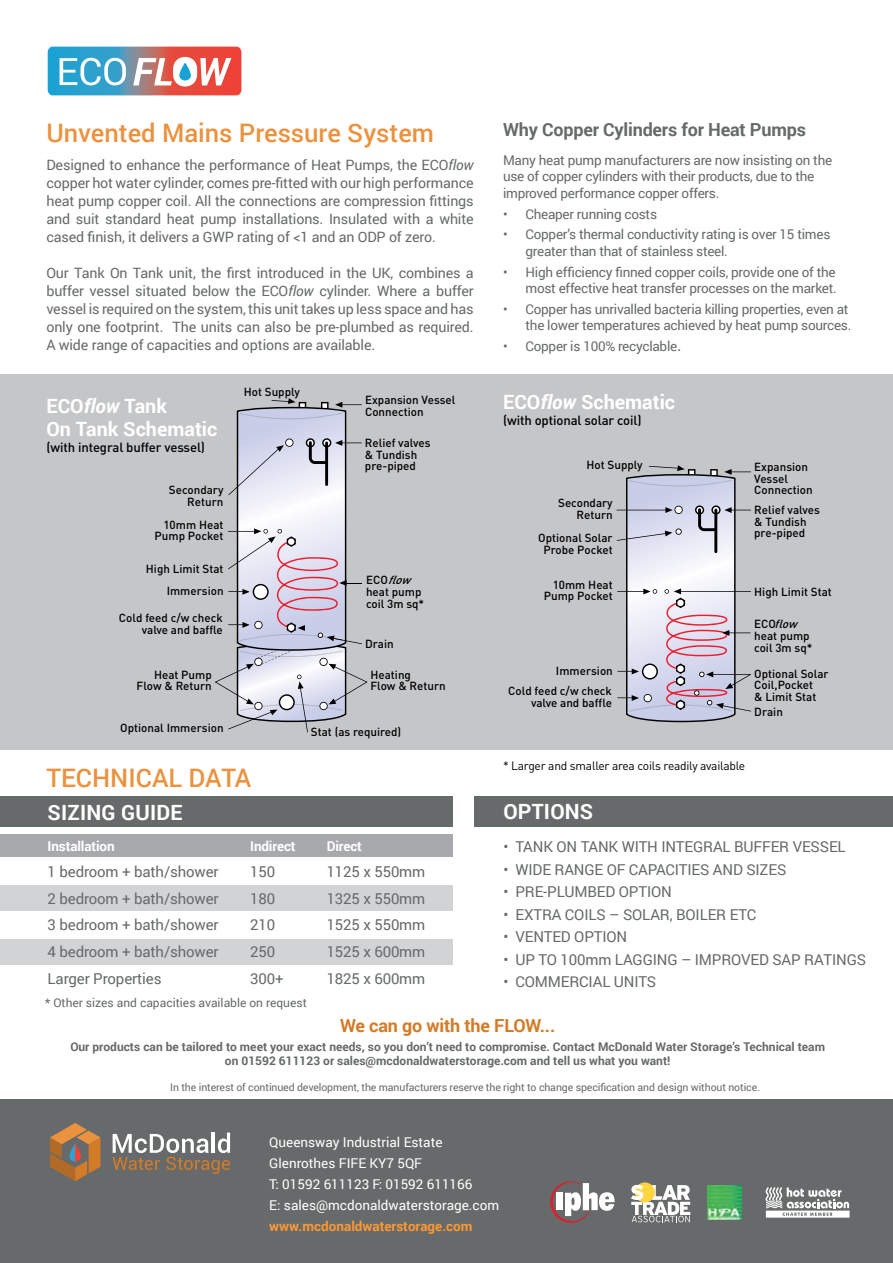
<style>
.page{position:relative;width:893px;height:1263px;background:#fff}
.page>*{position:absolute;margin:0;border:0;box-sizing:border-box;transform-origin:0 0}
.t1{font:500 25.5px "Roboto";color:#eb923e}
.t2{font:700 21px "Roboto";letter-spacing:.01em;color:#fff}
.t3{font:700 19.65px/23.7px "Roboto";color:#fff}
.t4{font:700 18px "Roboto";letter-spacing:-.01em;color:#676a6a}
.t5{font:700 18px "Roboto";letter-spacing:-.01em;color:#d37b27}
.t6{font:15px "Roboto";letter-spacing:-.01em;color:#676a6a}
.t7{font:14.25px/18px "Roboto";letter-spacing:-.01em;color:#676a6a;text-align:justify}
.t8{font:13.5px/16.5px "Roboto";letter-spacing:-.02em;color:#676a6a}
.t9{font:13.5px/21px "Roboto";color:#fff}
.t10{font:700 13.5px "Roboto";color:#fe9833}
.t11{font:700 13.5px "Roboto";letter-spacing:-.01em;color:#fff}
.t12{font:500 13.2px "DIN";letter-spacing:-.01em;color:#000}
.t13{font:700 12px/14.4px "Roboto";color:#676a6a;text-align:center}
.t14{font:12px "DIN";letter-spacing:-.02em;color:#000}
.t15{font:12px "Roboto";color:#676a6a}
.t16{font:500 11.7px/11.7px "DIN";color:#000;text-align:right}
.t17{font:10.5px "Roboto";letter-spacing:-.01em;color:#676a6a}
.s1{font-style:italic}
.s2{font-size:16.5px}
</style>
<div class="page">
<div style="left:0;top:796px;width:452px;height:31px;background:#676a6a"></div>
<div style="left:0;top:834px;width:452px;height:23px;background:#a7a9ac"></div>
<div style="left:0;top:885px;width:452px;height:26px;background:#d1d3d4"></div>
<div style="left:0;top:939px;width:452px;height:26px;background:#d1d3d4"></div>
<div style="left:474px;top:796px;width:419px;height:31px;background:#676a6a"></div>
<div style="left:0;top:1100px;width:893px;height:163px;background:#676a6a"></div>
<svg style="left:766px;top:1187px;width:83px;height:30px"></svg>
<svg style="left:635px;top:1182px;width:20px;height:20px"></svg>
<svg style="left:631px;top:1185px;width:59px;height:37px"></svg>
<svg style="left:550px;top:1181px;width:65px;height:42px"></svg>
<img style="left:707px;top:1186px;width:34px;height:33px">
<svg style="left:113px;top:1132px;width:117px;height:42px"></svg>
<svg style="left:50px;top:1123px;width:50px;height:58px"></svg>
<svg style="left:69px;top:1144px;width:6px;height:17px"></svg>
<svg style="left:75px;top:1144px;width:6px;height:17px"></svg>
<div style="left:0;top:374px;width:893px;height:376px;background:#c4c6c8"></div>
<svg style="left:48px;top:47px;width:193px;height:48px"></svg>
<svg style="left:616px;top:465px;width:135px;height:257px"></svg>
<svg style="left:215px;top:666px;width:34px;height:16px"></svg>
<svg style="left:215px;top:682px;width:34px;height:20px"></svg>
<svg style="left:300px;top:685px;width:8px;height:47px"></svg>
<svg style="left:228px;top:711px;width:46px;height:18px"></svg>
<svg style="left:228px;top:398px;width:134px;height:324px"></svg>
<h1 class="t1" style="left:46px;top:115px;width:389px">Unvented Mains Pressure System</h1>
<p class="t7" style="left:46px;top:155px;width:429px">Designed to enhance the performance of Heat Pumps, the ECO<span class="s1">flow </span>copper hot water cylinder, comes pre-fitted with our high performance heat pump copper coil. All the connections are compression fittings and suit standard heat pump installations. Insulated with a white cased finish, it delivers a GWP rating of &lt;1 and an ODP of zero.</p>
<p class="t7" style="left:46px;top:263px;width:429px">Our Tank On Tank unit, the first introduced in the UK, combines a buffer vessel situated below the ECO<span class="s1">flow</span> cylinder. Where a buffer vessel is required on the system, this unit takes up less space and has only one footprint. The units can also be pre-plumbed as required.<br>A wide range of capacities and options are available.</p>
<h3 class="t3" style="left:46px;top:393px;width:173px">ECO<span class="s1">flow</span> Tank<br>On Tank Schematic</h3>
<p class="t12" style="left:46px;top:439px;width:160px">(with integral buffer vessel)</p>
<p class="t16" style="left:169px;top:484px;width:56px">Secondary<br>Return</p>
<p class="t16" style="left:155px;top:518px;width:70px">10mm Heat<br>Pump Pocket</p>
<p class="t16" style="left:146px;top:557px;width:79px;line-height:22.5px">High Limit Stat<br>Immersion</p>
<p class="t16" style="left:244px;top:385px;width:58px">Hot Supply</p>
<p class="t16" style="left:365px;top:394px;width:92px;text-align:left">Expansion Vessel<br>Connection</p>
<p class="t16" style="left:365px;top:436px;width:67px;text-align:left">Relief valves &amp; Tundish pre-piped</p>
<p class="t16" style="left:366px;top:574px;width:60px;text-align:left">E C O <span class="s1">flow </span>heat pump coil 3m sq*</p>
<p class="t16" style="left:119px;top:611px;width:105px">Cold feed c/w check valve and baffle</p>
<p class="t16" style="left:137px;top:668px;width:77px">Heat Pump<br>Flow &amp; Return</p>
<p class="t16" style="left:370px;top:668px;width:77px;text-align:left">Heating<br>Flow &amp; Return</p>
<p class="t16" style="left:365px;top:638px;width:30px">Drain</p>
<p class="t16" style="left:120px;top:721px;width:105px">Optional Immersion</p>
<p class="t16" style="left:311px;top:725px;width:92px">Stat (as required)</p>
<h1 class="t1" style="left:46px;top:760px;width:206px">TECHNICAL DATA</h1>
<h2 class="t2" style="left:48px;top:797px;width:136px">SIZING GUIDE</h2>
<p class="t11" style="left:48px;top:836px;width:69px">Installation</p>
<p class="t11" style="left:250px;top:836px;width:47px">Indirect</p>
<p class="t11" style="left:327px;top:836px;width:37px">Direct</p>
<p class="t6" style="left:48px;top:861px;width:172px">1 bedroom + bath/shower</p>
<p class="t6" style="left:250px;top:861px;width:27px">150</p>
<p class="t6" style="left:327px;top:861px;width:100px">1125 x 550mm</p>
<p class="t6" style="left:48px;top:888px;width:172px">2 bedroom + bath/shower</p>
<p class="t6" style="left:250px;top:888px;width:27px">180</p>
<p class="t6" style="left:327px;top:888px;width:100px">1325 x 550mm</p>
<p class="t6" style="left:48px;top:914px;width:172px">3 bedroom + bath/shower</p>
<p class="t6" style="left:250px;top:914px;width:27px">210</p>
<p class="t6" style="left:327px;top:914px;width:100px">1525 x 550mm</p>
<p class="t6" style="left:48px;top:941px;width:172px">4 bedroom + bath/shower</p>
<p class="t6" style="left:250px;top:941px;width:27px">250</p>
<p class="t6" style="left:327px;top:941px;width:100px">1525 x 600mm</p>
<p class="t6" style="left:48px;top:968px;width:115px">Larger Properties</p>
<p class="t6" style="left:250px;top:968px;width:35px">300+</p>
<p class="t6" style="left:327px;top:968px;width:100px">1825 x 600mm</p>
<p class="t15" style="left:45px;top:995px;width:263px">* Other sizes and capacities available on request</p>
<p class="t4" style="left:503px;top:117px;width:305px">Why Copper Cylinders for Heat Pumps</p>
<p class="t8" style="left:503px;top:151px;width:331px">Many heat pump manufacturers are now insisting on the use of copper cylinders with their products, due to the improved performance copper offers.</p>
<p class="t8" style="left:503px;top:205px;width:156px">• Cheaper running costs</p>
<p class="t8" style="left:525px;top:226px;width:306px;text-indent:-23px">• Copper’s thermal conductivity rating is over 15 times greater than that of stainless steel.</p>
<p class="t8" style="left:503px;top:263px;width:335px;text-align:right">• High efficiency finned copper coils, provide one of the most effective heat transfer processes on the market.</p>
<p class="t8" style="left:503px;top:300px;width:350px;text-align:right">• Copper has unrivalled bacteria killing properties, even at the lower temperatures achieved by heat pump sources.</p>
<p class="t8" style="left:503px;top:338px;width:180px">• Copper is 100% recyclable<span class="s2">.</span></p>
<h3 class="t3" style="left:503px;top:389px;width:174px">ECO<span class="s1">flow</span> Schematic</h3>
<p class="t12" style="left:503px;top:411px;width:140px">(with optional solar coil)</p>
<p class="t16" style="left:586px;top:458px;width:58px">Hot Supply</p>
<p class="t16" style="left:558px;top:497px;width:56px">Secondary<br>Return</p>
<p class="t16" style="left:538px;top:531px;width:76px;line-height:12.3px;text-align:center">Optional Solar<br>Probe Pocket</p>
<p class="t16" style="left:544px;top:578px;width:70px">10mm Heat<br>Pump Pocket</p>
<p class="t16" style="left:508px;top:660px;width:106px;line-height:20.1px">Immersion<br>Cold feed c/w check</p>
<p class="t16" style="left:531px;top:696px;width:82px">valve and baffle</p>
<p class="t16" style="left:754px;top:461px;width:60px;text-align:left">Expansion<br>Vessel<br>Connection</p>
<p class="t16" style="left:754px;top:504px;width:67px;text-align:left">Relief valves &amp; Tundish pre-piped</p>
<p class="t16" style="left:754px;top:585px;width:79px">High Limit Stat</p>
<p class="t16" style="left:754px;top:618px;width:60px;text-align:left">E C O<span class="s1">flow </span>heat pump coil 3m sq*</p>
<p class="t16" style="left:754px;top:667px;width:76px;text-align:left">Optional Solar<br>Coil,Pocket<br>&amp; Limit Stat</p>
<p class="t16" style="left:754px;top:705px;width:30px">Drain</p>
<p class="t14" style="left:503px;top:758px;width:244px">* Larger and smaller area coils readily available</p>
<h2 class="t2" style="left:503px;top:797px;width:91px">OPTIONS</h2>
<p class="t6" style="left:503px;top:836px;width:344px">• TANK ON TANK WITH INTEGRAL BUFFER VESSEL</p>
<p class="t6" style="left:503px;top:859px;width:285px">• WIDE RANGE OF CAPACITIES AND SIZES</p>
<p class="t6" style="left:503px;top:881px;width:170px">• PRE-PLUMBED OPTION</p>
<p class="t6" style="left:503px;top:904px;width:255px">• EXTRA COILS – SOLAR, BOILER ETC</p>
<p class="t6" style="left:503px;top:926px;width:125px">• VENTED OPTION</p>
<p class="t6" style="left:503px;top:949px;width:364px">• UP TO 100mm LAGGING – IMPROVED SAP RATINGS</p>
<p class="t6" style="left:503px;top:971px;width:154px">• COMMERCIAL UNITS</p>
<p class="t5" style="left:340px;top:1013px;width:217px">We can go with the FLOW...</p>
<p class="t13" style="left:70px;top:1039px;width:756px">Our products can be tailored to meet your exact needs, so you don’t need to compromise. Contact McDonald Water Storage’s Technical team on 01592 611123 or sales@mcdonaldwaterstorage.com and tell us what you want!</p>
<p class="t17" style="left:170px;top:1080px;width:591px">In the interest of continued development, the manufacturers reserve the right to change specification and design without notice.</p>
<p class="t9" style="left:269px;top:1131px;width:231px">Queensway Industrial Estate<br>Glenrothes FIFE KY7 5QF<br>T: 01592 611123 F: 01592 611166<br>E: sales@mcdonaldwaterstorage.com</p>
<p class="t10" style="left:269px;top:1216px;width:205px">www.mcdonaldwaterstorage.com</p>
</div>
